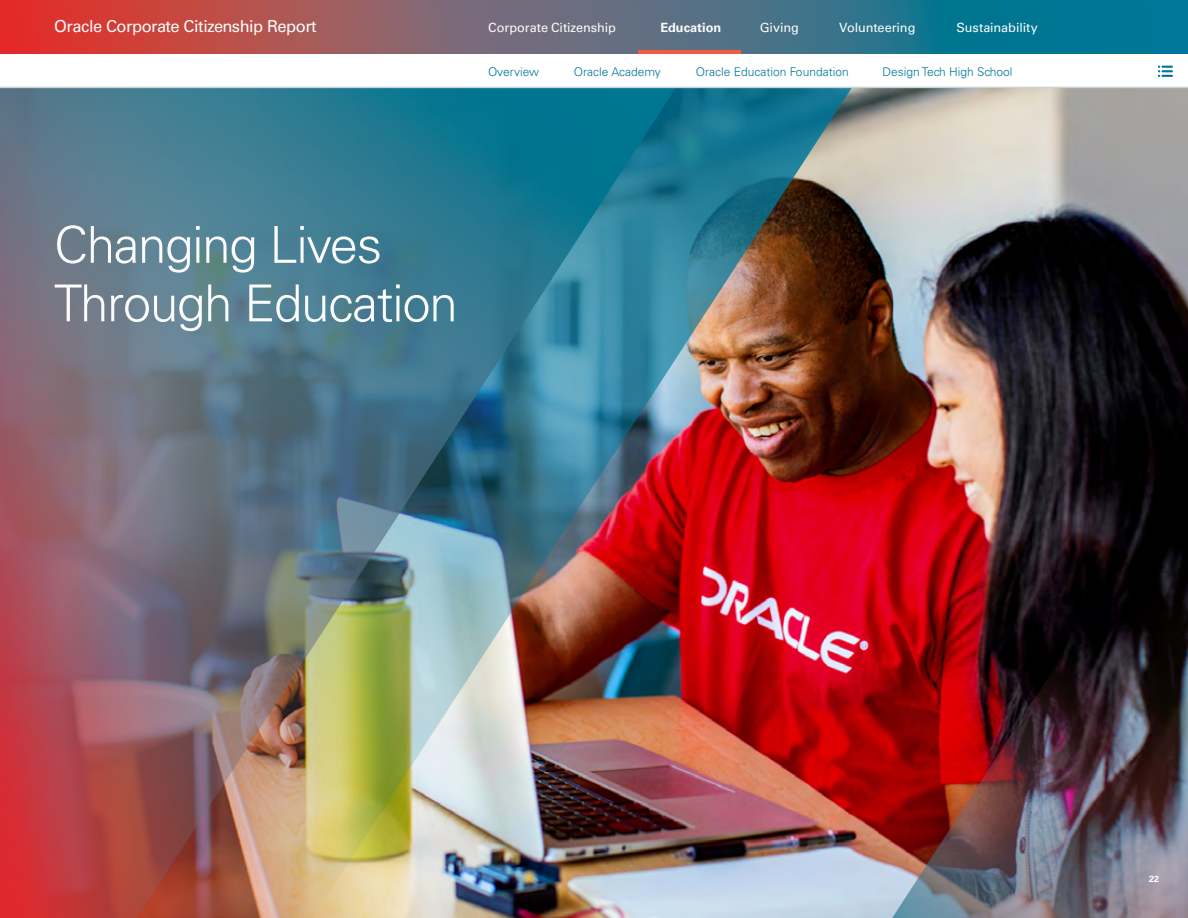
<style>
.page{position:relative;width:1188px;height:918px;background:#fff}
.page>*{position:absolute;margin:0;border:0;box-sizing:border-box;transform-origin:0 0}
.t1{font:300 51px/58.5px "Univers LT Std";letter-spacing:-.025em;color:#fbfbfb}
.t2{font:16.5px "Univers LT Std";letter-spacing:-.025em;color:#fbfbfb}
.t3{font:12.75px "Univers LT Std";letter-spacing:-.005em;color:#fbfbfb}
.t4{font:700 12.75px "Univers LT Std";color:#fbfbfb}
.t5{font:300 12px "Univers LT Std";color:#007699}
.t6{font:700 9px "Univers LT Std";color:#fff}
</style>
<div class="page">
<svg style="left:918px;top:88px;width:270px;height:354px;background:#6d6766"></svg>
<img style="left:918px;top:442px;width:270px;height:476px">
<img style="left:742px;top:88px;width:176px;height:830px">
<img style="left:0;top:88px;width:742px;height:830px">
<svg style="left:1158px;top:66px;width:15px;height:11px"></svg>
<hr style="left:0;top:87px;width:1188px;height:1px;background:#c5d5d9">
<svg style="left:0;top:0;width:1188px;height:54px;background:#686371"></svg>
<hr style="left:638px;top:51px;width:103px;height:3px;background:#f15b40">
<h2 class="t2" style="left:54px;top:16px;width:264px">Oracle Corporate Citizenship Report</h2>
<p class="t3" style="left:488px;top:20px;width:129px">Corporate Citizenship</p>
<p class="t4" style="left:660px;top:20px;width:62px">Education</p>
<p class="t3" style="left:760px;top:20px;width:41px">Giving</p>
<p class="t3" style="left:839px;top:20px;width:78px">Volunteering</p>
<p class="t3" style="left:956px;top:20px;width:83px">Sustainability</p>
<p class="t5" style="left:488px;top:64px;width:53px">Overview</p>
<p class="t5" style="left:574px;top:64px;width:89px">Oracle Academy</p>
<p class="t5" style="left:696px;top:64px;width:154px">Oracle Education Foundation</p>
<p class="t5" style="left:883px;top:64px;width:132px">Design Tech High School</p>
<h1 class="t1" style="left:54px;top:216px;width:405px">Changing Lives<br>Through Education</h1>
<p class="t6" style="left:1149px;top:874px;width:12px">22</p>
</div>
